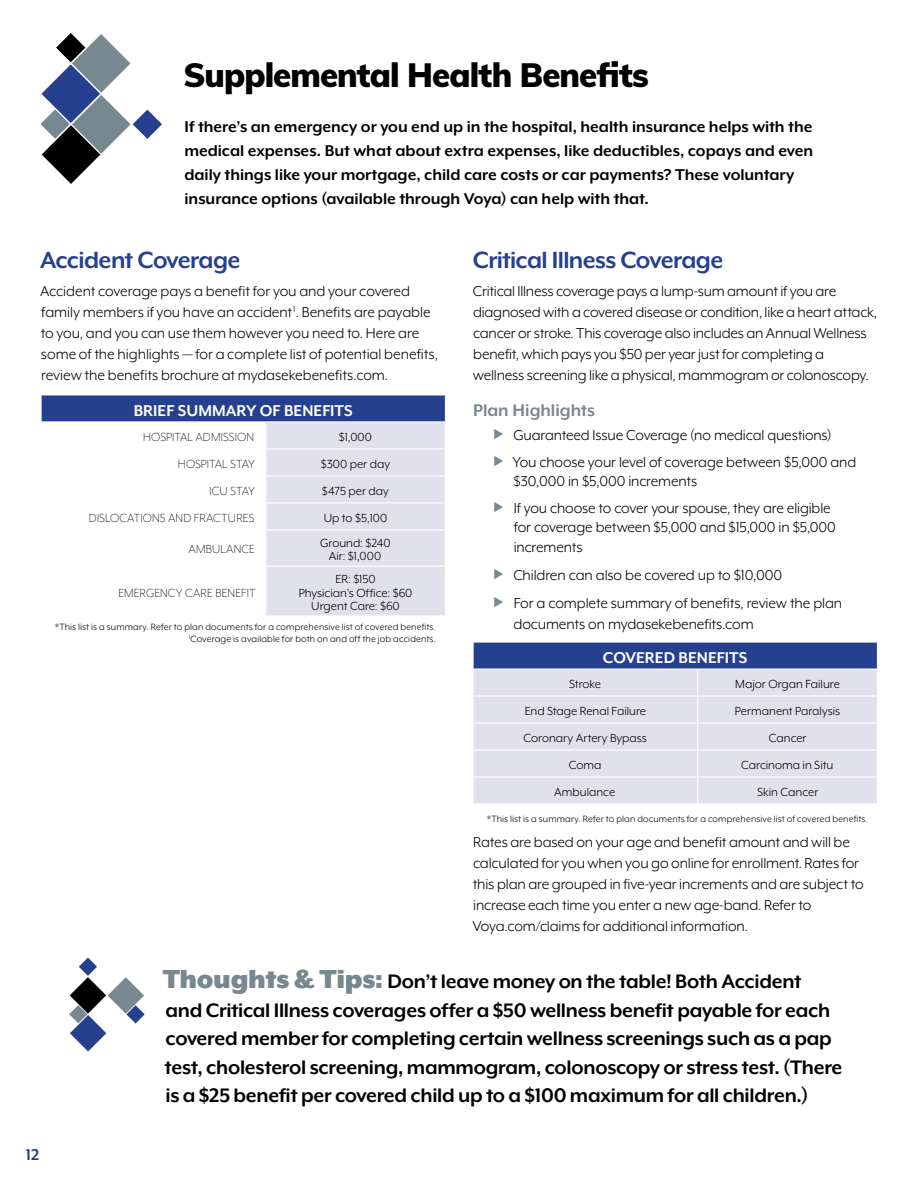
<style>
.page{position:relative;width:918px;height:1188px;background:#fff}
.page>*{position:absolute;margin:0;border:0;box-sizing:border-box;transform-origin:0 0}
.HEADLINE{font:900 33px "Muli";letter-spacing:-.03em;color:#000}
.SUBHEAD{font:700 27px "Mr Eaves XL Mod OT";letter-spacing:-.025em;color:#25408f}
.TIP_BODY{font:700 22.5px/28.5px "Mr Eaves XL Mod OT";letter-spacing:-.01em;color:#000}
.SSUBHEAD_LEVEL_2{font:700 19.5px "Mr Eaves XL Mod OT";color:#788891}
.BODY_1ST{font:700 18px/24px "Mr Eaves XL Mod OT";color:#000}
.TBL-PLAN_HEADER{font:700 18px "Mr Eaves XL Mod OT";color:#fff}
.t1{font:700 18px "Mr Eaves XL Mod OT";color:#25408f}
.BODY{font:16.5px/21px "Mr Eaves XL Mod OT";letter-spacing:-.01em;color:#000}
.TBL-PLAN_BODY{font:13.5px/13.5px "Mr Eaves XL Mod OT";color:#000;text-align:center}
.TBL-CATAGORY{font:300 13.5px "Mr Eaves XL Mod OT";letter-spacing:.01em;color:#000}
.TBL-CAPTION{font:10.5px "Mr Eaves XL Mod OT";letter-spacing:.015em;color:#000}
.s1{font-weight:900;font-size:30px;color:#788891}
</style>
<div class="page">
<svg style="left:40px;top:33px;width:122px;height:151px"></svg>
<div style="left:41px;top:395px;width:404px;height:27px;background:#25408f"></div>
<hr style="left:40px;top:395px;width:2px;height:26px;background:#fff">
<hr style="left:40px;top:421px;width:226px;height:1px;background:#fff">
<svg style="left:265px;top:395px;width:181px;height:221px;background:#cccee2"></svg>
<svg style="left:69px;top:958px;width:76px;height:94px"></svg>
<div style="left:473px;top:642px;width:404px;height:27px;background:#25408f"></div>
<div style="left:474px;top:670px;width:403px;height:133px;background:#e1e0ed"></div>
<hr style="left:472px;top:641px;width:226px;height:2px;background:#fff">
<hr style="left:472px;top:643px;width:2px;height:25px;background:#fff">
<hr style="left:698px;top:641px;width:180px;height:2px;background:#fff">
<hr style="left:472px;top:668px;width:226px;height:2px;background:#fff">
<hr style="left:698px;top:668px;width:180px;height:2px;background:#fff">
<hr style="left:472px;top:695px;width:226px;height:2px;background:#fff">
<hr style="left:698px;top:695px;width:180px;height:2px;background:#fff">
<hr style="left:472px;top:722px;width:226px;height:2px;background:#fff">
<hr style="left:698px;top:722px;width:180px;height:2px;background:#fff">
<hr style="left:472px;top:749px;width:226px;height:2px;background:#fff">
<hr style="left:698px;top:749px;width:180px;height:2px;background:#fff">
<hr style="left:472px;top:776px;width:226px;height:2px;background:#fff">
<hr style="left:698px;top:776px;width:180px;height:2px;background:#fff">
<svg style="left:697px;top:670px;width:1px;height:133px"></svg>
<p class="HEADLINE" style="left:183px;top:50px;width:467px">Supplemental Health Benefits</p>
<p class="BODY_1ST" style="left:184px;top:114px;width:630px">If there’s an emergency or you end up in the hospital, health insurance helps with the medical expenses. But what about extra expenses, like deductibles, copays and even daily things like your mortgage, child care costs or car payments? These voluntary insurance options (available through Voya) can help with that.</p>
<p class="SUBHEAD" style="left:40px;top:247px;width:202px">Accident Coverage</p>
<p class="BODY" style="left:40px;top:281px;width:399px">Accident coverage pays a benefit for you and your covered family members if you have an accident<sup>1</sup>. Benefits are payable to you, and you can use them however you need to. Here are some of the highlights — for a complete list of potential benefits, review the benefits brochure at mydasekebenefits.com.</p>
<p class="TBL-PLAN_HEADER" style="left:134px;top:401px;width:221px">BRIEF SUMMARY OF BENEFITS</p>
<p class="TBL-CATAGORY" style="left:143px;top:430px;width:112px">HOSPITAL ADMISSION</p>
<p class="TBL-PLAN_BODY" style="left:339px;top:430px;width:35px">$1,000</p>
<p class="TBL-CATAGORY" style="left:178px;top:457px;width:79px">HOSPITAL STAY</p>
<p class="TBL-PLAN_BODY" style="left:321px;top:457px;width:71px">$300 per day</p>
<p class="TBL-CATAGORY" style="left:209px;top:484px;width:47px">ICU STAY</p>
<p class="TBL-PLAN_BODY" style="left:322px;top:484px;width:68px">$475 per day</p>
<p class="TBL-CATAGORY" style="left:89px;top:511px;width:167px">DISLOCATIONS AND FRACTURES</p>
<p class="TBL-PLAN_BODY" style="left:324px;top:511px;width:65px">Up to $5,100</p>
<p class="TBL-CATAGORY" style="left:189px;top:543px;width:68px">AMBULANCE</p>
<p class="TBL-PLAN_BODY" style="left:320px;top:536px;width:72px">Ground: $240<br>Air: $1,000</p>
<p class="TBL-CATAGORY" style="left:118px;top:586px;width:139px">EMERGENCY CARE BENEFIT</p>
<p class="TBL-PLAN_BODY" style="left:299px;top:572px;width:115px">ER: $150<br>Physician’s Office: $60<br>Urgent Care: $60</p>
<p class="TBL-CAPTION" style="left:55px;top:622px;width:382px">*This list is a summary. Refer to plan documents for a comprehensive list of covered benefits.</p>
<p class="TBL-CAPTION" style="left:189px;top:634px;width:249px"><sup>1</sup>Coverage is available for both on and off the job accidents.</p>
<p class="SUBHEAD" style="left:473px;top:247px;width:252px">Critical Illness Coverage</p>
<p class="BODY" style="left:473px;top:281px;width:406px">Critical Illness coverage pays a lump-sum amount if you are diagnosed with a covered disease or condition, like a heart attack, cancer or stroke. This coverage also includes an Annual Wellness benefit, which pays you $50 per year just for completing a wellness screening like a physical, mammogram or colonoscopy.</p>
<p class="SSUBHEAD_LEVEL_2" style="left:473px;top:400px;width:123px">Plan Highlights</p>
<p class="BODY" style="left:513px;top:425px;width:320px">Guaranteed Issue Coverage (no medical questions)</p>
<p class="BODY" style="left:512px;top:452px;width:345px;line-height:19.6px">You choose your level of coverage between $5,000 and $30,000 in $5,000 increments</p>
<p class="BODY" style="left:514px;top:498px;width:324px;line-height:19.6px">If you choose to cover your spouse, they are eligible for coverage between $5,000 and $15,000 in $5,000 increments</p>
<p class="BODY" style="left:513px;top:564px;width:270px">Children can also be covered up to $10,000</p>
<p class="BODY" style="left:514px;top:592px;width:330px">For a complete summary of benefits, review the plan documents on mydasekebenefits.com</p>
<p class="TBL-PLAN_HEADER" style="left:603px;top:648px;width:146px">COVERED BENEFITS</p>
<p class="TBL-PLAN_BODY" style="left:569px;top:677px;width:33px">Stroke</p>
<p class="TBL-PLAN_BODY" style="left:735px;top:677px;width:106px">Major Organ Failure</p>
<p class="TBL-PLAN_BODY" style="left:525px;top:704px;width:123px">End Stage Renal Failure</p>
<p class="TBL-PLAN_BODY" style="left:735px;top:704px;width:107px">Permanent Paralysis</p>
<p class="TBL-PLAN_BODY" style="left:523px;top:731px;width:125px">Coronary Artery Bypass</p>
<p class="TBL-PLAN_BODY" style="left:769px;top:731px;width:39px">Cancer</p>
<p class="TBL-PLAN_BODY" style="left:569px;top:758px;width:34px">Coma</p>
<p class="TBL-PLAN_BODY" style="left:741px;top:758px;width:94px">Carcinoma in Situ</p>
<p class="TBL-PLAN_BODY" style="left:554px;top:785px;width:63px">Ambulance</p>
<p class="TBL-PLAN_BODY" style="left:757px;top:785px;width:63px">Skin Cancer</p>
<p class="TBL-CAPTION" style="left:487px;top:813px;width:382px">*This list is a summary. Refer to plan documents for a comprehensive list of covered benefits.</p>
<p class="BODY" style="left:472px;top:831px;width:393px">Rates are based on your age and benefit amount and will be calculated for you when you go online for enrollment. Rates for this plan are grouped in five‑year increments and are subject to increase each time you enter a new age‑band. Refer to Voya.com/claims for additional information.</p>
<p class="t1" style="left:26px;top:1146px;width:15px">12</p>
<p class="TIP_BODY" style="left:163px;top:967px;width:681px"><span class="s1">Thoughts &amp; Tips:</span> Don’t leave money on the table! Both Accident and Critical Illness coverages offer a $50 wellness benefit payable for each covered member for completing certain wellness screenings such as a pap test, cholesterol screening, mammogram, colonoscopy or stress test. (There is a $25 benefit per covered child up to a $100 maximum for all children.)</p>
</div>
